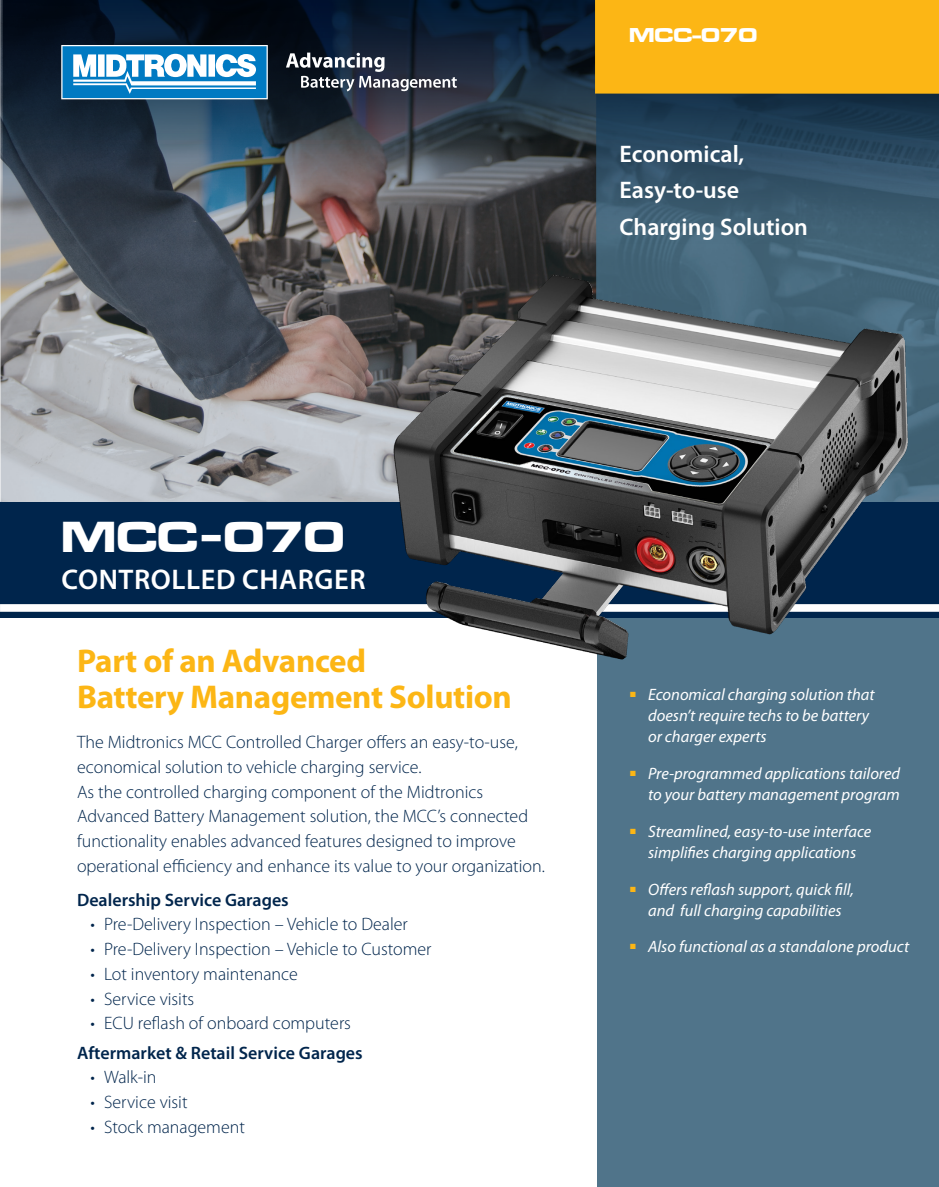
<style>
.page{position:relative;width:939px;height:1187px;background:#fff}
.page>*{position:absolute;margin:0;border:0;box-sizing:border-box;transform-origin:0 0}
.t1{font:45px "Microgramma D Bold Exte";color:#fff}
.t2{font:700 33px/36.8px "Myriad Pro";letter-spacing:-.01em;color:#fcb615}
.t3{font:600 28.5px "Myriad Pro";letter-spacing:.02em;color:#fff}
.t4{font:600 24px/36.8px "Myriad Pro";color:#fff}
.t5{font:20.85px "Microgramma D Bold Exte";color:#fff}
.t6{font:300 18px/24.8px "Myriad Pro";color:#00254c}
.t7{font:600 18px "Myriad Pro";color:#00254c}
.t8{font:italic 16.5px/21px "Myriad Pro";color:#fff;text-align:center}
</style>
<div class="page">
<div style="left:598px;top:617px;width:341px;height:570px;background:#50748a"></div>
<img style="left:0;top:0;width:939px;height:502px">
<div style="left:0;top:502px;width:939px;height:115px;background:#00254c"></div>
<svg style="left:3px;top:0;width:936px;height:244px;background:#303f4e"></svg>
<svg style="left:61px;top:45px;width:207px;height:54px"></svg>
<svg style="left:286px;top:53px;width:171px;height:38px;background:#4a515e"></svg>
<div style="left:0;top:604px;width:939px;height:8px;background:#fff"></div>
<img style="left:384px;top:268px;width:534px;height:399px">
<hr style="left:0;top:613px;width:1px;height:144px;background:#f0f3f7">
<hr style="left:0;top:240px;width:1px;height:177px;background:#f0f3f7">
<div style="left:595px;top:0;width:344px;height:94px;background:#fcb615"></div>
<p class="t5" style="left:629px;top:21px;width:130px">MCC-070</p>
<h3 class="t4" style="left:620px;top:135px;width:190px">Economical,<br>Easy-to-use<br>Charging Solution</h3>
<h1 class="t1" style="left:61px;top:506px;width:285px">MCC-070</h1>
<h3 class="t3" style="left:62px;top:561px;width:305px">CONTROLLED CHARGER</h3>
<h2 class="t2" style="left:77px;top:641px;width:436px">Part of an Advanced<br>Battery Management Solution</h2>
<p class="t6" style="left:77px;top:730px;width:469px">The Midtronics MCC Controlled Charger offers an easy-to-use, economical solution to vehicle charging service.<br>As the controlled charging component of the Midtronics Advanced Battery Management solution, the MCC’s connected functionality enables advanced features designed to improve operational efficiency and enhance its value to your organization.</p>
<p class="t7" style="left:77px;top:888px;width:213px">Dealership Service Garages</p>
<p class="t6" style="left:91px;top:912px;width:319px">• Pre-Delivery Inspection – Vehicle to Dealer</p>
<p class="t6" style="left:91px;top:937px;width:343px">• Pre-Delivery Inspection – Vehicle to Customer</p>
<p class="t6" style="left:91px;top:961px;width:209px">• Lot inventory maintenance</p>
<p class="t6" style="left:91px;top:986px;width:105px">• Service visits</p>
<p class="t6" style="left:91px;top:1011px;width:262px">• ECU reflash of onboard computers</p>
<p class="t7" style="left:77px;top:1041px;width:287px">Aftermarket &amp; Retail Service Garages</p>
<p class="t6" style="left:91px;top:1065px;width:67px">• Walk-in</p>
<p class="t6" style="left:91px;top:1090px;width:99px">• Service visit</p>
<p class="t6" style="left:91px;top:1114px;width:156px">• Stock management</p>
<p class="t8" style="left:648px;top:684px;width:228px;text-align:left;text-indent:-18px"><sup>■</sup> Economical charging solution that doesn’t require techs to be battery or charger experts</p>
<p class="t8" style="left:630px;top:763px;width:272px;text-align:right"><sup>■</sup> Pre-programmed applications tailored to your battery management program</p>
<p class="t8" style="left:630px;top:820px;width:243px"><sup>■</sup> Streamlined, easy-to-use interface simplifies charging applications</p>
<p class="t8" style="left:630px;top:878px;width:225px"><sup>■</sup> Offers reflash support, quick fill, and full charging capabilities</p>
<p class="t8" style="left:630px;top:936px;width:281px"><sup>■</sup> Also functional as a standalone product</p>
</div>
